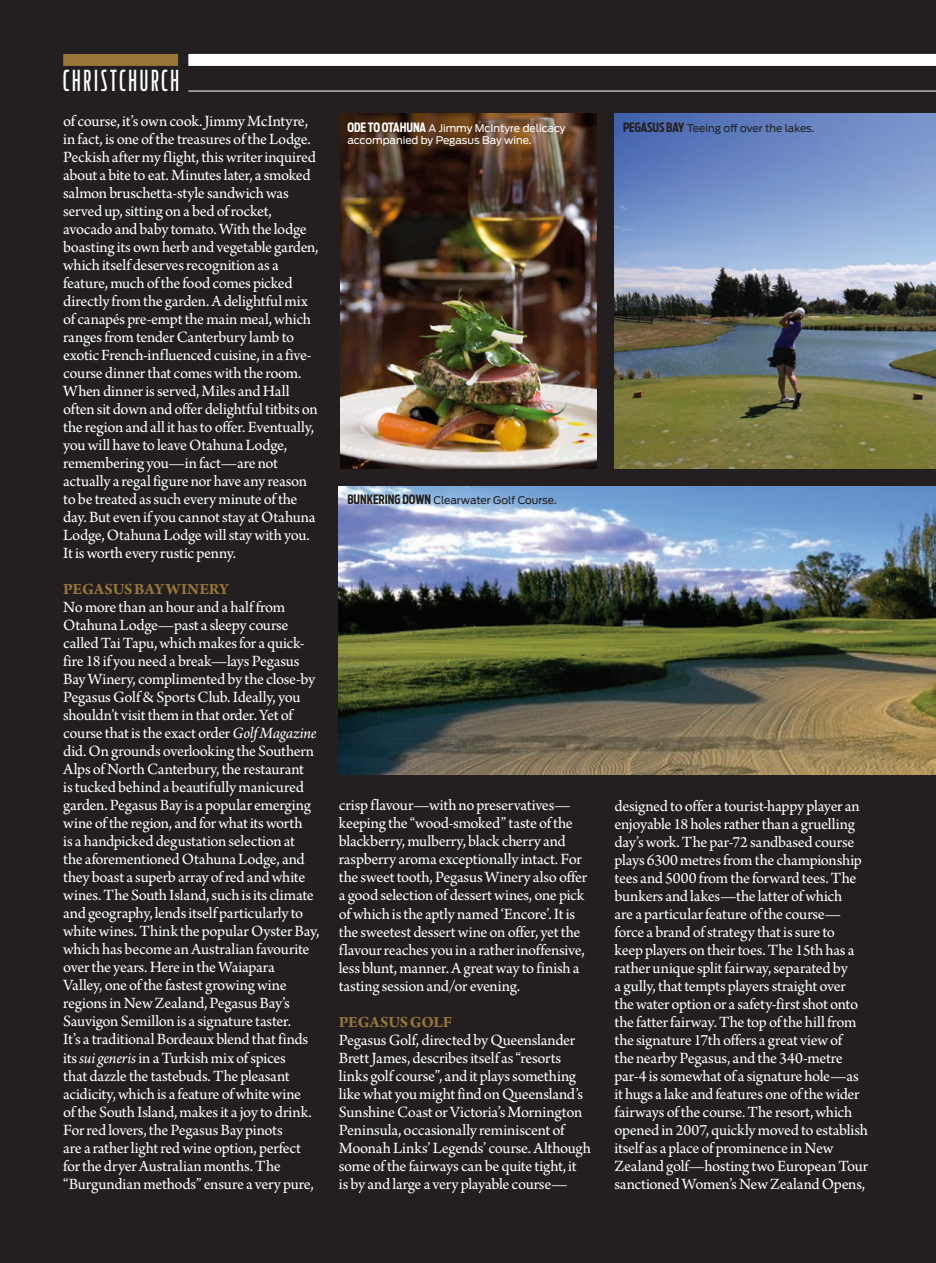
<style>
.page{position:relative;width:936px;height:1263px;background:#fff}
.page>*{position:absolute;margin:0;border:0;box-sizing:border-box;transform-origin:0 0}
.t1{font:28.65px "Antenna Comp";letter-spacing:.1em;color:#fff}
.F-BodycopyIndent{font:16.5px/18px "Arno Pro";letter-spacing:-.015em;color:#fff}
.F-BodycopyIndent-2{font:700 16.5px "Arno Pro";letter-spacing:-.01em;color:#987638}
.F-Caption{font:10.5px "Antenna";color:#231f20}
.F-Caption-2{font:10.5px/12px "Antenna";color:#fff}
.s1{font-style:italic}
.s2{font-family:"Antenna Extra Cond";font-weight:700;font-size:12.75px}
</style>
<div class="page">
<div style="left:0;top:0;width:935px;height:1263px;background:#231f20"></div>
<div style="left:63px;top:54px;width:115px;height:12px;background:#987638"></div>
<div style="left:188px;top:54px;width:747px;height:12px;background:#fff"></div>
<hr style="left:188px;top:91px;width:747px;height:1px;background:#fff">
<img style="left:614px;top:113px;width:321px;height:355px">
<img style="left:339px;top:486px;width:596px;height:288px">
<img style="left:340px;top:113px;width:256px;height:355px">
<p class="t1" style="left:63px;top:64px;width:117px">CHRISTCHURCH</p>
<p class="F-BodycopyIndent" style="left:63px;top:113px;width:257px">of course, it’s own cook. Jimmy McIntyre, in fact, is one of the treasures of the Lodge.<br>Peckish after my flight, this writer inquired about a bite to eat. Minutes later, a smoked salmon bruschetta-style sandwich was served up, sitting on a bed of rocket, avocado and baby tomato. With the lodge boasting its own herb and vegetable garden, which itself deserves recognition as a feature, much of the food comes picked directly from the garden. A delightful mix of canapés pre-empt the main meal, which ranges from tender Canterbury lamb to exotic French-influenced cuisine, in a five&shy;course dinner that comes with the room.<br>When dinner is served, Miles and Hall often sit down and offer delightful titbits on the region and all it has to offer. Eventually, you will have to leave Otahuna Lodge, remembering you—in fact—are not actually a regal figure nor have any reason to be treated as such every minute of the day. But even if you cannot stay at Otahuna Lodge, Otahuna Lodge will stay with you.<br>It is worth every rustic penny.</p>
<p class="F-BodycopyIndent-2" style="left:63px;top:580px;width:167px">PEGASUS BAY WINERY</p>
<p class="F-BodycopyIndent" style="left:63px;top:599px;width:258px">No more than an hour and a half from Otahuna Lodge—past a sleepy course called Tai Tapu, which makes for a quick&shy;fire 18 if you need a break—lays Pegasus Bay Winery, complimented by the close-by Pegasus Golf &amp; Sports Club. Ideally, you shouldn’t visit them in that order. Yet of course that is the exact order <span class="s1">Golf Magazine </span>did. On grounds overlooking the Southern Alps of North Canterbury, the restaurant<br>is tucked behind a beautifully manicured garden. Pegasus Bay is a popular emerging wine of the region, and for what its worth<br>is a handpicked degustation selection at<br>the aforementioned Otahuna Lodge, and they boast a superb array of red and white wines. The South Island, such is its climate and geography, lends itself particularly to white wines. Think the popular Oyster Bay, which has become an Australian favourite over the years. Here in the Waiapara<br>Valley, one of the fastest growing wine regions in New Zealand, Pegasus Bay’s Sauvigon Semillon is a signature taster.<br>It’s a traditional Bordeaux blend that finds its <span class="s1">sui generis</span> in a Turkish mix of spices<br>that dazzle the tastebuds. The pleasant acidicity, which is a feature of white wine<br>of the South Island, makes it a joy to drink.<br>For red lovers, the Pegasus Bay pinots<br>are a rather light red wine option, perfect for the dryer Australian months. The “Burgundian methods” ensure a very pure,</p>
<p class="F-Caption-2" style="left:347px;top:122px;width:220px"><span class="s2">ODE TO OTAHUNA</span> A Jimmy McIntyre delicacy accompanied by Pegasus Bay wine.</p>
<p class="F-Caption" style="left:347px;top:494px;width:211px"><span class="s2">BUNKERING DOWN</span> Clearwater Golf Course.</p>
<p class="F-BodycopyIndent" style="left:339px;top:797px;width:250px">crisp flavour—with no preservatives— keeping the “wood-smoked” taste of the blackberry, mulberry, black cherry and raspberry aroma exceptionally intact. For the sweet tooth, Pegasus Winery also offer a good selection of dessert wines, one pick of which is the aptly named ‘Encore’. It is the sweetest dessert wine on offer, yet the flavour reaches you in a rather inoffensive, less blunt, manner. A great way to finish a tasting session and/or evening.</p>
<p class="F-BodycopyIndent-2" style="left:339px;top:1012px;width:115px">PEGASUS GOLF</p>
<p class="F-BodycopyIndent" style="left:339px;top:1031px;width:253px">Pegasus Golf, directed by Queenslander Brett James, describes itself as “resorts links golf course”, and it plays something like what you might find on Queensland’s Sunshine Coast or Victoria’s Mornington Peninsula, occasionally reminiscent of Moonah Links’ Legends’ course. Although some of the fairways can be quite tight, it<br>is by and large a very playable course—</p>
<p class="F-Caption" style="left:623px;top:122px;width:193px"><span class="s2">PEGASUS BAY</span> Teeing off over the lakes.</p>
<p class="F-BodycopyIndent" style="left:614px;top:797px;width:255px">designed to offer a tourist-happy player an enjoyable 18 holes rather than a gruelling day’s work. The par-72 sandbased course plays 6300 metres from the championship tees and 5000 from the forward tees. The bunkers and lakes—the latter of which<br>are a particular feature of the course— force a brand of strategy that is sure to<br>keep players on their toes. The 15th has a rather unique split fairway, separated by<br>a gully, that tempts players straight over the water option or a safety-first shot onto the fatter fairway. The top of the hill from the signature 17th offers a great view of<br>the nearby Pegasus, and the 340-metre par-4 is somewhat of a signature hole—as it hugs a lake and features one of the wider fairways of the course. The resort, which opened in 2007, quickly moved to establish itself as a place of prominence in New Zealand golf—hosting two European Tour sanctioned Women’s New Zealand Opens,</p>
</div>
